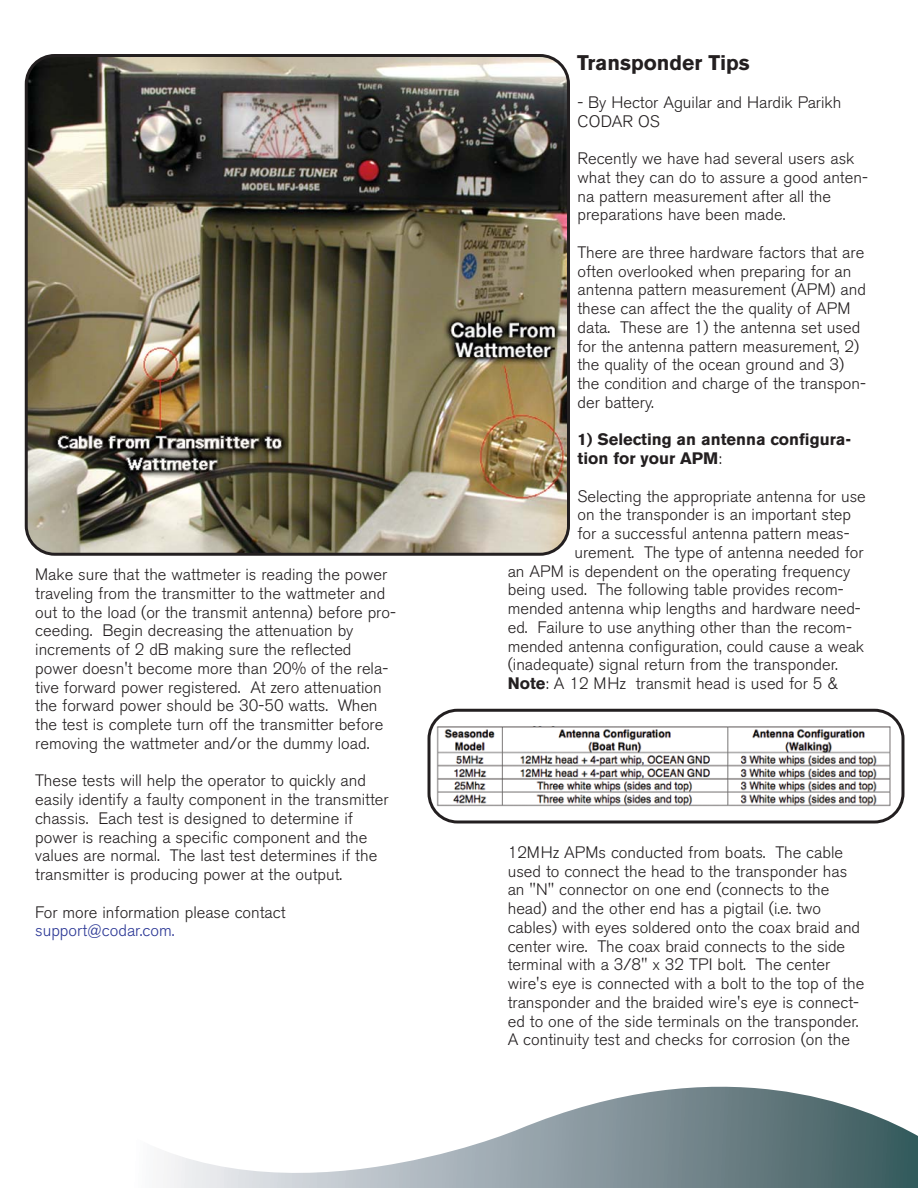
<style>
.page{position:relative;width:918px;height:1188px;background:#fff}
.page>*{position:absolute;margin:0;border:0;box-sizing:border-box;transform-origin:0 0}
.t1{font:700 21px "Akzidenz Grotesk BE";color:#231f20}
.t2{font:300 16.5px/18.8px "Akzidenz Grotesk BE";color:#231f20}
.t3{font:700 16.5px/18.8px "Akzidenz Grotesk BE";color:#231f20}
.s1{color:#2b3795}
.s2{font-weight:300}
.s3{font-weight:700}
</style>
<div class="page">
<svg style="left:166px;top:1087px;width:752px;height:101px"></svg>
<img style="left:428px;top:709px;width:476px;height:114px">
<img style="left:25px;top:54px;width:545px;height:502px">
<p class="t2" style="left:35px;top:567px;width:362px">Make sure that the wattmeter is reading the power traveling from the transmitter to the wattmeter and out to the load (or the transmit antenna) before pro&shy;ceeding. Begin decreasing the attenuation by increments of 2 dB making sure the reflected power doesn't become more than 20% of the rela&shy;tive forward power registered. At zero attenuation the forward power should be 30-50 watts. When the test is complete turn off the transmitter before removing the wattmeter and/or the dummy load.</p>
<p class="t2" style="left:35px;top:773px;width:355px">These tests will help the operator to quickly and easily identify a faulty component in the transmitter chassis. Each test is designed to determine if power is reaching a specific component and the values are normal. The last test determines if the transmitter is producing power at the output.</p>
<p class="t2" style="left:35px;top:905px;width:252px">For more information please contact <span class="s1">support@codar.com.</span></p>
<p class="t1" style="left:577px;top:56px;width:174px">Transponder Tips</p>
<p class="t2" style="left:577px;top:95px;width:265px">- By Hector Aguilar and Hardik Parikh<br>CODAR OS</p>
<p class="t2" style="left:577px;top:151px;width:292px">Recently we have had several users ask what they can do to assure a good anten&shy;na pattern measurement after all the preparations have been made.</p>
<p class="t2" style="left:577px;top:245px;width:290px">There are three hardware factors that are often overlooked when preparing for an antenna pattern measurement (APM) and these can affect the the quality of APM data. These are 1) the antenna set used for the antenna pattern measurement, 2) the quality of the ocean ground and 3) the condition and charge of the transpon&shy;der battery.</p>
<p class="t3" style="left:577px;top:432px;width:275px">1) Selecting an antenna configura&shy;tion for your APM<span class="s2">:</span></p>
<p class="t2" style="left:577px;top:488px;width:290px">Selecting the appropriate antenna for use</p>
<p class="t2" style="left:577px;top:507px;width:275px">on the transponder is an important step</p>
<p class="t2" style="left:577px;top:526px;width:274px">for a successful antenna pattern meas-</p>
<p class="t2" style="left:574px;top:545px;width:291px">urement. The type of antenna needed for</p>
<p class="t2" style="left:508px;top:563px;width:344px">an APM is dependent on the operating frequency</p>
<p class="t2" style="left:508px;top:582px;width:337px">being used. The following table provides recom-</p>
<p class="t2" style="left:508px;top:601px;width:355px">mended antenna whip lengths and hardware need-</p>
<p class="t2" style="left:508px;top:620px;width:346px">ed. Failure to use anything other than the recom-</p>
<p class="t2" style="left:508px;top:638px;width:358px">mended antenna configuration, could cause a weak</p>
<p class="t2" style="left:508px;top:657px;width:332px">(inadequate) signal return from the transponder.</p>
<p class="t2" style="left:508px;top:676px;width:332px"><span class="s3">Note</span>: A 12 MHz transmit head is used for 5 &amp;</p>
<p class="t2" style="left:508px;top:845px;width:358px">12MHz APMs conducted from boats. The cable used to connect the head to the transponder has an "N" connector on one end (connects to the head) and the other end has a pigtail (i.e. two cables) with eyes soldered onto the coax braid and center wire. The coax braid connects to the side terminal with a 3/8" x 32 TPI bolt. The center wire's eye is connected with a bolt to the top of the transponder and the braided wire's eye is connect&shy;ed to one of the side terminals on the transponder.<br>A continuity test and checks for corrosion (on the</p>
</div>
